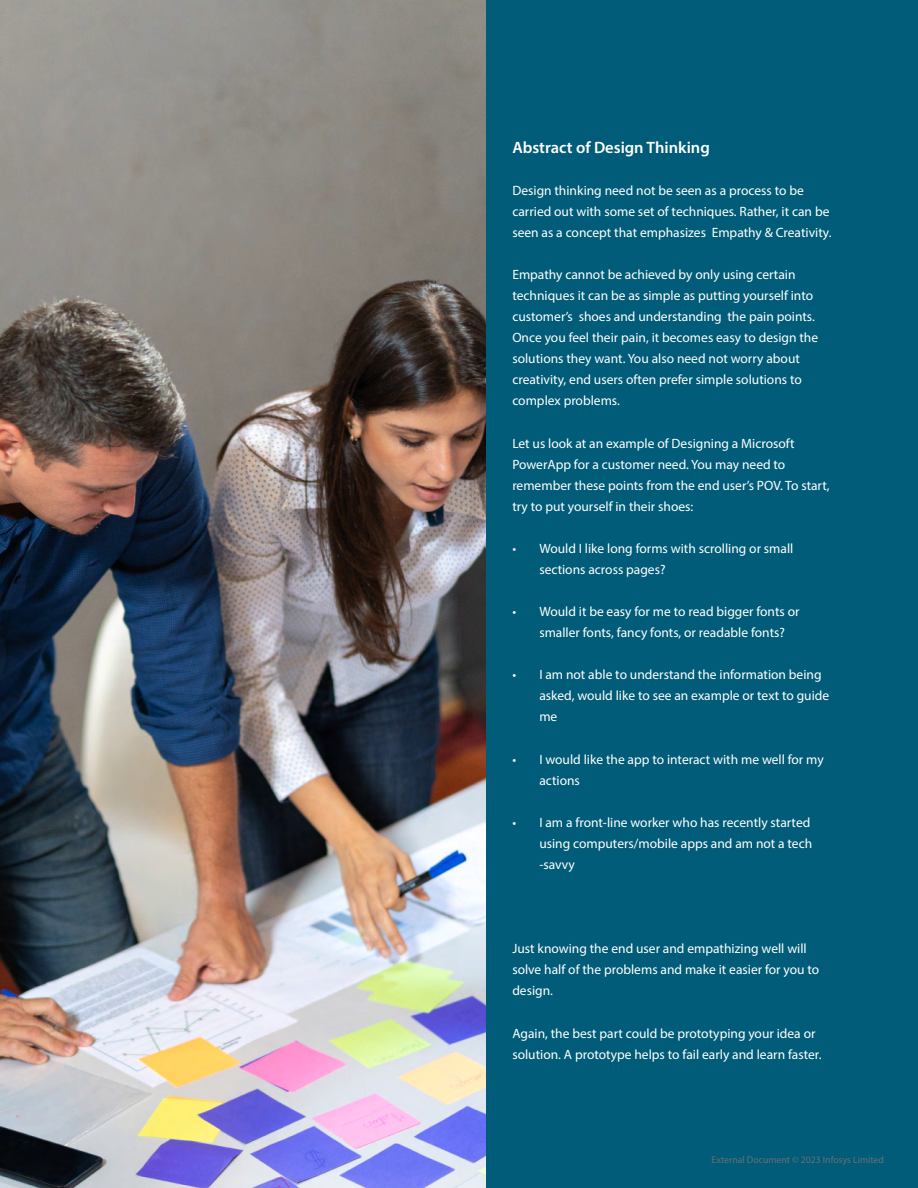
<style>
.page{position:relative;width:918px;height:1188px;background:#fff}
.page>*{position:absolute;margin:0;border:0;box-sizing:border-box;transform-origin:0 0}
.t1{font:600 16.5px "Myriad Pro";color:#fff}
.t2{font:13.5px/21px "Myriad Pro";color:#fff}
.t3{font:9.75px "Myriad Pro";color:#6d6e71}
</style>
<div class="page">
<img style="left:0;top:0;width:487px;height:1188px">
<div style="left:487px;top:0;width:431px;height:1188px;background:#005c78"></div>
<p class="t1" style="left:512px;top:137px;width:199px">Abstract of Design Thinking</p>
<p class="t2" style="left:512px;top:180px;width:321px">Design thinking need not be seen as a process to be carried out with some set of techniques. Rather, it can be seen as a concept that emphasizes Empathy &amp; Creativity.</p>
<p class="t2" style="left:512px;top:264px;width:307px">Empathy cannot be achieved by only using certain techniques it can be as simple as putting yourself into customer’s shoes and understanding the pain points.<br>Once you feel their pain, it becomes easy to design the solutions they want. You also need not worry about creativity, end users often prefer simple solutions to complex problems.</p>
<p class="t2" style="left:512px;top:432px;width:319px">Let us look at an example of Designing a Microsoft PowerApp for a customer need. You may need to remember these points from the end user’s POV. To start, try to put yourself in their shoes:</p>
<p class="t2" style="left:539px;top:538px;width:256px;text-indent:-27px">• Would I like long forms with scrolling or small sections across pages?</p>
<p class="t2" style="left:539px;top:601px;width:262px;text-indent:-27px">• Would it be easy for me to read bigger fonts or smaller fonts, fancy fonts, or readable fonts?</p>
<p class="t2" style="left:539px;top:664px;width:291px;text-indent:-27px">• I am not able to understand the information being asked, would like to see an example or text to guide me</p>
<p class="t2" style="left:539px;top:748px;width:286px;text-indent:-27px">• I would like the app to interact with me well for my actions</p>
<p class="t2" style="left:539px;top:812px;width:274px;text-indent:-27px">• I am a front-line worker who has recently started using computers/mobile apps and am not a tech -savvy</p>
<p class="t2" style="left:512px;top:938px;width:308px">Just knowing the end user and empathizing well will solve half of the problems and make it easier for you to design.</p>
<p class="t2" style="left:512px;top:1022px;width:311px">Again, the best part could be prototyping your idea or solution. A prototype helps to fail early and learn faster.</p>
<p class="t3" style="left:712px;top:1154px;width:174px">External Document © 2023 Infosys Limited</p>
</div>
